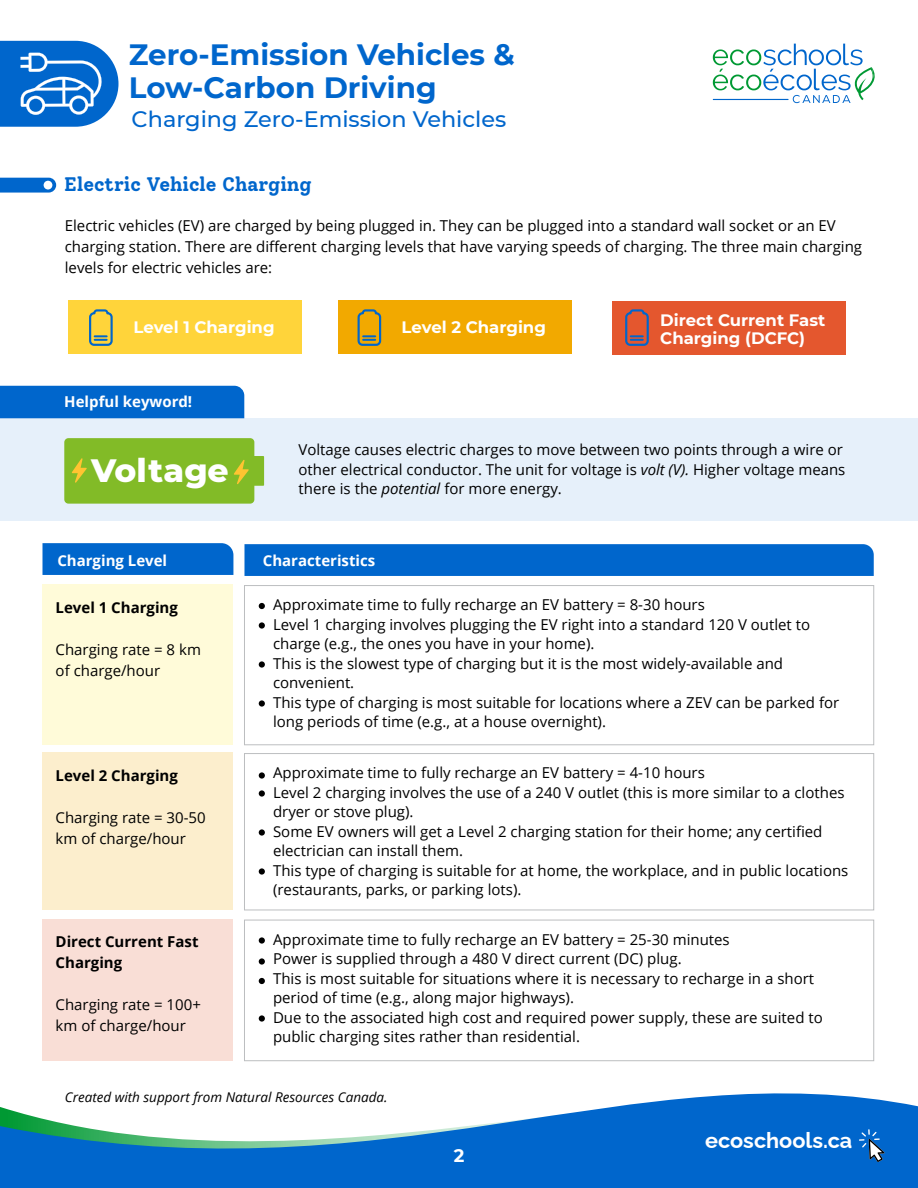
<style>
.page{position:relative;width:918px;height:1188px;background:#fff}
.page>*{position:absolute;margin:0;border:0;box-sizing:border-box;transform-origin:0 0}
.t1{font:800 33px "Montserrat";color:#fff}
.t2{font:700 29.4px/32.4px "Montserrat";color:#06c}
.t3{font:500 22.35px "Montserrat";color:#06c}
.t4{font:700 21.9px "Raleway";color:#fff}
.t5{font:700 19.5px "Solway";color:#06c}
.t6{font:700 18px "Montserrat";color:#fff}
.t7{font:700 16.5px/18.1px "Montserrat";color:#fff}
.t8{font:15px/19.5px "Open Sans";color:#000}
.t9{font:700 15px/21px "Open Sans";color:#000}
.t10{font:700 15px "Open Sans";color:#fff}
.t11{font:italic 13.5px "Open Sans";color:#000}
.s1{font-style:italic}
</style>
<div class="page">
<svg style="left:713px;top:44px;width:162px;height:59px"></svg>
<hr style="left:713px;top:99px;width:76px;height:1px;background:#06c">
<svg style="left:0;top:1049px;width:918px;height:139px"></svg>
<svg style="left:859px;top:1129px;width:26px;height:33px"></svg>
<svg style="left:0;top:41px;width:119px;height:86px"></svg>
<svg style="left:0;top:178px;width:56px;height:15px"></svg>
<div style="left:44px;top:181px;width:8px;height:9px;background:#fff;border-radius:50%"></div>
<div style="left:0;top:418px;width:918px;height:103px;background:#e6f0fa"></div>
<div style="left:0;top:386px;width:244px;height:32px;background:#06c"></div>
<div style="left:64px;top:438px;width:190px;height:66px;background:#82bb27;border-radius:4px"></div>
<div style="left:246px;top:456px;width:18px;height:30px;background:#82bb27"></div>
<svg style="left:72px;top:458px;width:15px;height:25px"></svg>
<svg style="left:234px;top:460px;width:15px;height:24px"></svg>
<div style="left:42px;top:585px;width:191px;height:160px;background:#fffbd9"></div>
<svg style="left:42px;top:543px;width:191px;height:32px;background:#0367cc"></svg>
<svg style="left:244px;top:544px;width:630px;height:32px;background:#0267cc"></svg>
<div style="left:244px;top:585px;width:630px;height:160px;border:1px solid #bcbec0"></div>
<div style="left:42px;top:753px;width:191px;height:157px;background:#fceecd"></div>
<div style="left:244px;top:753px;width:630px;height:157px;border:1px solid #bcbec0"></div>
<div style="left:42px;top:919px;width:191px;height:142px;background:#f9ded6"></div>
<div style="left:244px;top:920px;width:630px;height:141px;border:1px solid #bcbec0"></div>
<svg style="left:259px;top:603px;width:6px;height:6px"></svg>
<div style="left:259px;top:622px;width:6px;height:7px;background:#000;border-radius:50%"></div>
<div style="left:259px;top:661px;width:6px;height:7px;background:#000;border-radius:50%"></div>
<div style="left:259px;top:700px;width:6px;height:7px;background:#000;border-radius:50%"></div>
<div style="left:259px;top:772px;width:6px;height:7px;background:#000;border-radius:50%"></div>
<div style="left:259px;top:790px;width:6px;height:7px;background:#000;border-radius:50%"></div>
<div style="left:259px;top:829px;width:6px;height:7px;background:#000;border-radius:50%"></div>
<div style="left:259px;top:868px;width:6px;height:7px;background:#000;border-radius:50%"></div>
<div style="left:259px;top:937px;width:6px;height:7px;background:#000;border-radius:50%"></div>
<div style="left:259px;top:958px;width:6px;height:7px;background:#000;border-radius:50%"></div>
<svg style="left:259px;top:978px;width:6px;height:6px"></svg>
<div style="left:259px;top:1015px;width:6px;height:7px;background:#000;border-radius:50%"></div>
<div style="left:68px;top:301px;width:234px;height:53px;background:#ffd43a"></div>
<div style="left:338px;top:301px;width:234px;height:53px;background:#f2a900"></div>
<div style="left:612px;top:301px;width:234px;height:53px;background:#e4572e"></div>
<svg style="left:357px;top:309px;width:25px;height:37px"></svg>
<svg style="left:625px;top:309px;width:24px;height:37px"></svg>
<svg style="left:89px;top:309px;width:24px;height:37px"></svg>
<h2 class="t2" style="left:129px;top:37px;width:388px">Zero-Emission Vehicles &amp;<br>Low-Carbon Driving</h2>
<h3 class="t3" style="left:132px;top:104px;width:376px">Charging Zero-Emission Vehicles</h3>
<h3 class="t5" style="left:64px;top:172px;width:249px">Electric Vehicle Charging</h3>
<p class="t8" style="left:65px;top:215px;width:799px;line-height:21px">Electric vehicles (EV) are charged by being plugged in. They can be plugged into a standard wall socket or an EV charging station. There are different charging levels that have varying speeds of charging. The three main charging levels for electric vehicles are:</p>
<p class="t7" style="left:134px;top:317px;width:143px">Level 1 Charging</p>
<p class="t7" style="left:402px;top:317px;width:146px">Level 2 Charging</p>
<p class="t7" style="left:660px;top:310px;width:166px">Direct Current Fast<br>Charging (DCFC)</p>
<p class="t10" style="left:64px;top:391px;width:129px">Helpful keyword!</p>
<h1 class="t1" style="left:91px;top:446px;width:139px">Voltage</h1>
<p class="t8" style="left:299px;top:440px;width:548px">Voltage causes electric charges to move between two points through a wire or other electrical conductor. The unit for voltage is <span class="s1">volt (V).</span> Higher voltage means there is the <span class="s1">potential</span> for more energy.</p>
<p class="t10" style="left:57px;top:550px;width:111px">Charging Level</p>
<p class="t10" style="left:263px;top:550px;width:114px">Characteristics</p>
<p class="t9" style="left:56px;top:596px;width:124px">Level 1 Charging</p>
<p class="t8" style="left:56px;top:638px;width:147px;line-height:21px">Charging rate = 8 km of charge/hour</p>
<p class="t8" style="left:273px;top:595px;width:568px">Approximate time to fully recharge an EV battery = 8-30 hours<br>Level 1 charging involves plugging the EV right into a standard 120 V outlet to charge (e.g., the ones you have in your home).<br>This is the slowest type of charging but it is the most widely-available and convenient.<br>This type of charging is most suitable for locations where a ZEV can be parked for long periods of time (e.g., at a house overnight).</p>
<p class="t9" style="left:56px;top:764px;width:124px">Level 2 Charging</p>
<p class="t8" style="left:56px;top:806px;width:152px;line-height:21px">Charging rate = 30-50 km of charge/hour</p>
<p class="t9" style="left:56px;top:931px;width:144px">Direct Current Fast<br>Charging</p>
<p class="t8" style="left:56px;top:994px;width:147px;line-height:21px">Charging rate = 100+ km of charge/hour</p>
<p class="t8" style="left:273px;top:763px;width:577px">Approximate time to fully recharge an EV battery = 4-10 hours<br>Level 2 charging involves the use of a 240 V outlet (this is more similar to a clothes dryer or stove plug).<br>Some EV owners will get a Level 2 charging station for their home; any certified electrician can install them.<br>This type of charging is suitable for at home, the workplace, and in public locations (restaurants, parks, or parking lots).</p>
<p class="t8" style="left:273px;top:929px;width:551px">Approximate time to fully recharge an EV battery = 25-30 minutes<br>Power is supplied through a 480 V direct current (DC) plug.<br>This is most suitable for situations where it is necessary to recharge in a short period of time (e.g., along major highways).<br>Due to the associated high cost and required power supply, these are suited to public charging sites rather than residential.</p>
<p class="t11" style="left:65px;top:1088px;width:324px">Created with support from Natural Resources Canada.</p>
<p class="t6" style="left:454px;top:1142px;width:12px">2</p>
<h3 class="t4" style="left:705px;top:1123px;width:149px">ecoschools.ca</h3>
</div>
